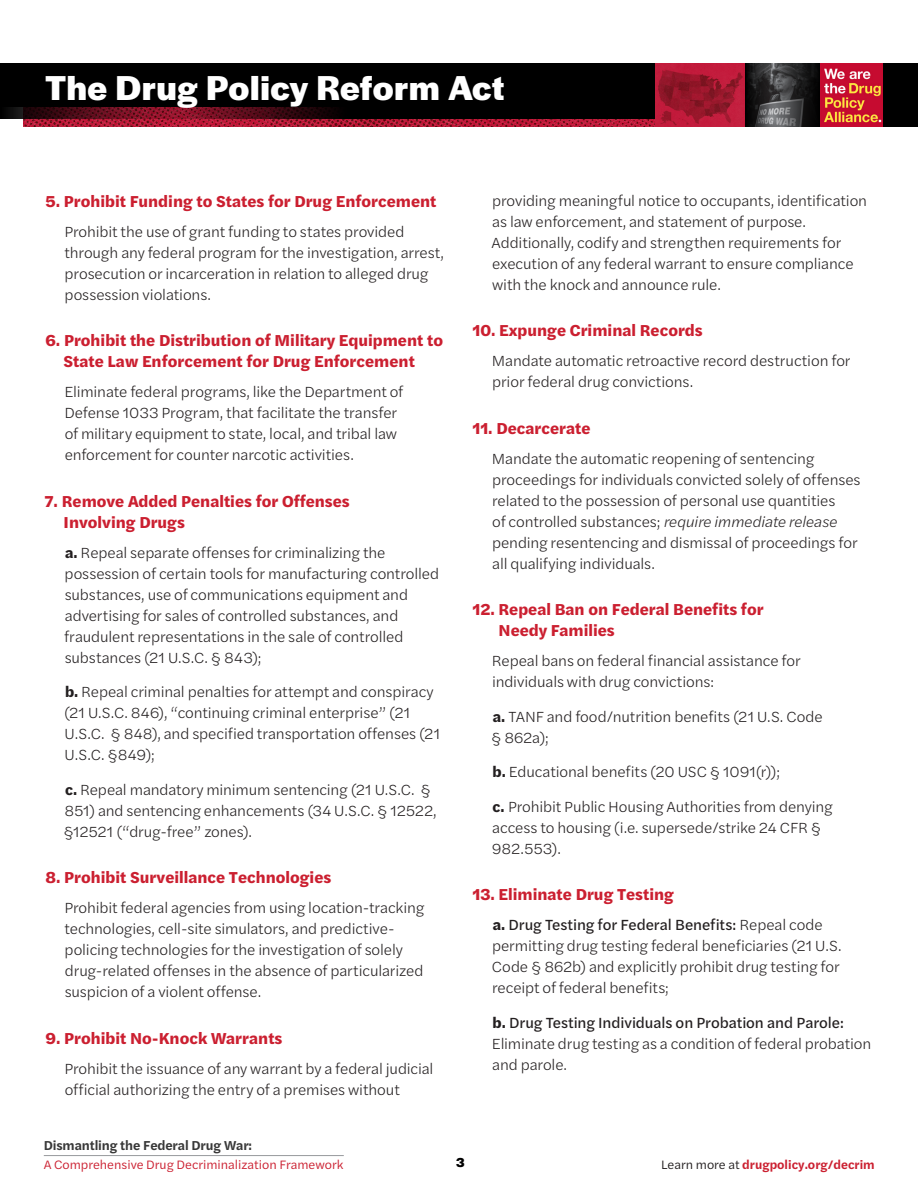
<style>
.page{position:relative;width:918px;height:1188px;background:#fff}
.page>*{position:absolute;margin:0;border:0;box-sizing:border-box;transform-origin:0 0}
.t1{font:700 36px "Halyard Display";letter-spacing:.02em;color:#fff}
.Numbered_Bullet_Head{font:700 16.5px/21px "Halyard Text";color:#cb1f30}
.Numbered_Bullets_Bod{font:300 15.3px/21px "Halyard Text";letter-spacing:-.01em;color:#231f20}
.t2{font:600 13.5px "Halyard Text";letter-spacing:-.01em;color:#383838}
.t3{font:700 13.5px "Halyard Display";color:#000}
.t4{font:12.75px "Halyard Text";color:#cb1f30}
.t5{font:600 12.75px "Halyard Text";color:#cb1f30}
.s1{font-weight:700}
.s2{font-style:italic}
.s3{font-weight:400}
.s4{font-weight:400;color:#231f20}
</style>
<div class="page">
<img style="left:23px;top:118px;width:633px;height:9px">
<img style="left:769px;top:63px;width:6px;height:64px">
<div style="left:347px;top:107px;width:344px;height:11px;background:#000"></div>
<div style="left:0;top:63px;width:656px;height:44px;background:#000"></div>
<svg style="left:279px;top:107px;width:68px;height:11px"></svg>
<svg style="left:0;top:107px;width:279px;height:11px;background:#590e1b"></svg>
<img style="left:656px;top:63px;width:89px;height:64px">
<svg style="left:775px;top:63px;width:45px;height:64px;background:#333334"></svg>
<svg style="left:745px;top:63px;width:24px;height:64px;background:#232324"></svg>
<img style="left:820px;top:63px;width:64px;height:64px">
<div style="left:884px;top:62px;width:34px;height:66px;background:#000"></div>
<div style="left:0;top:51px;width:918px;height:12px;background:#fff"></div>
<hr style="left:44px;top:1155px;width:300px;height:1px;background:#97999c">
<h1 class="t1" style="left:45px;top:62px;width:461px">The Drug Policy Reform Act</h1>
<p class="Numbered_Bullet_Head" style="left:46px;top:190px;width:393px">5. Prohibit Funding to States for Drug Enforcement</p>
<p class="Numbered_Bullets_Bod" style="left:64px;top:220px;width:381px">Prohibit the use of grant funding to states provided through any federal program for the investigation, arrest, prosecution or incarceration in relation to alleged drug possession violations.</p>
<p class="Numbered_Bullet_Head" style="left:64px;top:329px;width:381px;text-indent:-18px">6. Prohibit the Distribution of Military Equipment to<br>State Law Enforcement for Drug Enforcement</p>
<p class="Numbered_Bullets_Bod" style="left:64px;top:381px;width:340px">Eliminate federal programs, like the Department of Defense 1033 Program, that facilitate the transfer of military equipment to state, local, and tribal law enforcement for counter narcotic activities.</p>
<p class="Numbered_Bullet_Head" style="left:64px;top:490px;width:288px;text-indent:-19px">7. Remove Added Penalties for Offenses<br>Involving Drugs</p>
<p class="Numbered_Bullets_Bod" style="left:64px;top:541px;width:376px"><span class="s1">a.</span> Repeal separate offenses for criminalizing the possession of certain tools for manufacturing controlled substances, use of communications equipment and advertising for sales of controlled substances, and fraudulent representations in the sale of controlled substances (21 U.S.C. § 843);</p>
<p class="Numbered_Bullets_Bod" style="left:64px;top:681px;width:378px"><span class="s1">b.</span> Repeal criminal penalties for attempt and conspiracy (21 U.S.C. 846), “continuing criminal enterprise” (21<br>U.S.C. § 848), and specified transportation offenses (21<br>U.S.C. §849);</p>
<p class="Numbered_Bullets_Bod" style="left:64px;top:778px;width:375px"><span class="s1">c.</span> Repeal mandatory minimum sentencing (21 U.S.C. §<br>851) and sentencing enhancements (34 U.S.C. § 12522, §12521 (“drug-free” zones).</p>
<p class="Numbered_Bullet_Head" style="left:45px;top:866px;width:287px">8. Prohibit Surveillance Technologies</p>
<p class="Numbered_Bullets_Bod" style="left:64px;top:897px;width:361px">Prohibit federal agencies from using location-tracking technologies, cell-site simulators, and predictive&shy;policing technologies for the investigation of solely drug-related offenses in the absence of particularized suspicion of a violent offense.</p>
<p class="Numbered_Bullet_Head" style="left:45px;top:1027px;width:239px">9. Prohibit No-Knock Warrants</p>
<p class="Numbered_Bullets_Bod" style="left:64px;top:1057px;width:371px">Prohibit the issuance of any warrant by a federal judicial official authorizing the entry of a premises without</p>
<p class="Numbered_Bullets_Bod" style="left:492px;top:189px;width:377px">providing meaningful notice to occupants, identification as law enforcement, and statement of purpose.<br>Additionally, codify and strengthen requirements for execution of any federal warrant to ensure compliance with the knock and announce rule.</p>
<p class="Numbered_Bullet_Head" style="left:472px;top:319px;width:232px">10. Expunge Criminal Records</p>
<p class="Numbered_Bullets_Bod" style="left:492px;top:350px;width:360px">Mandate automatic retroactive record destruction for prior federal drug convictions.</p>
<p class="Numbered_Bullet_Head" style="left:472px;top:416px;width:120px">11. Decarcerate</p>
<p class="Numbered_Bullets_Bod" style="left:492px;top:447px;width:370px">Mandate the automatic reopening of sentencing proceedings for individuals convicted solely of offenses related to the possession of personal use quantities<br>of controlled substances; <span class="s2">require immediate release </span>pending resentencing and dismissal of proceedings for all qualifying individuals.</p>
<p class="Numbered_Bullet_Head" style="left:499px;top:598px;width:267px;text-indent:-26px">12. Repeal Ban on Federal Benefits for<br>Needy Families</p>
<p class="Numbered_Bullets_Bod" style="left:492px;top:650px;width:310px">Repeal bans on federal financial assistance for individuals with drug convictions:</p>
<p class="Numbered_Bullets_Bod" style="left:491px;top:705px;width:333px"><span class="s1">a.</span> TANF and food/nutrition benefits (21 U.S. Code § 862a);</p>
<p class="Numbered_Bullets_Bod" style="left:493px;top:761px;width:289px"><span class="s1">b.</span> Educational benefits (20 USC § 1091(r));</p>
<p class="Numbered_Bullets_Bod" style="left:492px;top:795px;width:342px"><span class="s1">c.</span> Prohibit Public Housing Authorities from denying access to housing (i.e. supersede/strike 24 CFR §<br>982.553).</p>
<p class="Numbered_Bullet_Head" style="left:472px;top:883px;width:203px">13. Eliminate Drug Testing</p>
<p class="Numbered_Bullets_Bod" style="left:492px;top:914px;width:351px"><span class="s1">a.</span> <span class="s3">Drug Testing for Federal Benefits:</span> Repeal code permitting drug testing federal beneficiaries (21 U.S.<br>Code § 862b) and explicitly prohibit drug testing for receipt of federal benefits;</p>
<p class="Numbered_Bullets_Bod" style="left:492px;top:1011px;width:381px"><span class="s1">b.</span> <span class="s3">Drug Testing Individuals on Probation and Parole:<br></span>Eliminate drug testing as a condition of federal probation and parole.</p>
<p class="t2" style="left:44px;top:1135px;width:210px">Dismantling the Federal Drug War:</p>
<p class="t4" style="left:44px;top:1156px;width:301px">A Comprehensive Drug Decriminalization Framework</p>
<p class="t3" style="left:456px;top:1153px;width:10px">3</p>
<p class="t5" style="left:661px;top:1155px;width:215px"><span class="s4">Learn more at</span> drugpolicy.org/decrim</p>
</div>
